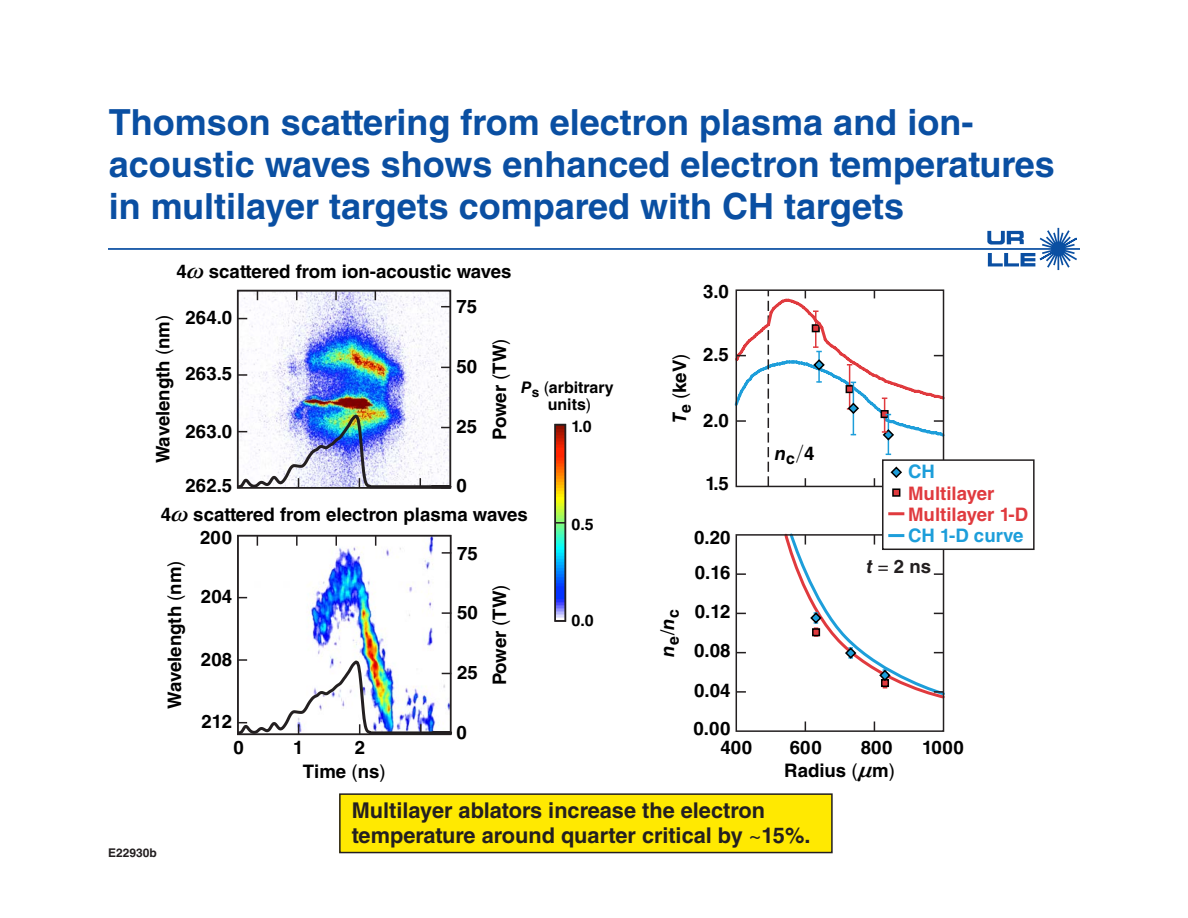
<style>
.page{position:relative;width:1188px;height:918px;background:#fff}
.page>*{position:absolute;margin:0;border:0;box-sizing:border-box;transform-origin:0 0}
.t1{font:700 36px/42px "Helvetica LT Std";color:#0a4fa2}
.t2{font:700 21.75px/24.8px "Helvetica LT Std";color:#231f20}
.t3{font:700 18.6px/23.9px "Helvetica LT Std";color:#000}
.t4{font:700 18.6px/21.3px "Helvetica LT Std";color:#e03a3e}
.t5{font:italic 700 18.6px "Helvetica LT Std";color:#000}
.t6{font:700 18.6px "Helvetica LT Std";color:#231f20}
.t7{font:700 15.9px/17.2px "Helvetica LT Std";color:#000;text-align:center}
.t8{font:700 12px "Helvetica LT Std";color:#231f20}
.s1{font-family:"MM Greek";font-style:italic}
.s2{font-weight:400}
.s3{font-style:italic}
.s4{font-weight:400;font-style:normal}
.s5{font-family:"MM Century New";font-weight:400;font-style:normal}
.s6{font-style:normal}
.s7{color:#1d9eda}
</style>
<div class="page">
<svg style="left:987px;top:227px;width:90px;height:44px"></svg>
<hr style="left:108px;top:248px;width:972px;height:2px;background:#0a4fa2">
<div style="left:340px;top:794px;width:492px;height:59px;background:#ffe901"></div>
<div style="left:339px;top:793px;width:494px;height:60px;border:2px solid #231f20"></div>
<img style="left:557px;top:427px;width:6px;height:191px">
<div style="left:554px;top:424px;width:12px;height:198px;border:2px solid #231f20"></div>
<svg style="left:556px;top:522px;width:9px;height:2px"></svg>
<img style="left:240px;top:293px;width:208px;height:120px">
<div style="left:237px;top:290px;width:214px;height:199px;border:2px solid #231f20"></div>
<svg style="left:296px;top:291px;width:2px;height:9px"></svg>
<svg style="left:335px;top:291px;width:2px;height:9px"></svg>
<svg style="left:238px;top:374px;width:9px;height:2px"></svg>
<img style="left:236px;top:413px;width:216px;height:76px">
<img style="left:240px;top:538px;width:202px;height:121px">
<div style="left:237px;top:535px;width:214px;height:200px;border:2px solid #231f20"></div>
<svg style="left:296px;top:536px;width:2px;height:10px"></svg>
<svg style="left:442px;top:612px;width:9px;height:2px"></svg>
<svg style="left:442px;top:552px;width:9px;height:2px"></svg>
<img style="left:237px;top:659px;width:215px;height:77px">
<svg style="left:739px;top:691px;width:7px;height:2px"></svg>
<svg style="left:739px;top:573px;width:7px;height:2px"></svg>
<div style="left:736px;top:534px;width:208px;height:198px;border:2px solid #231f20"></div>
<div style="left:882px;top:459px;width:153px;height:91px;border:2px solid #231f20"></div>
<svg style="left:734px;top:290px;width:213px;height:196px"></svg>
<div style="left:893px;top:489px;width:7px;height:7px;background:#e03a3e"></div>
<div style="left:892px;top:488px;width:8px;height:9px;border:2px solid #000"></div>
<hr style="left:888px;top:512px;width:16px;height:3px;background:#e03a3e">
<svg style="left:783px;top:532px;width:163px;height:168px"></svg>
<p class="t1" style="left:109px;top:100px;width:948px">Thomson scattering from electron plasma and ion&shy;acoustic waves shows enhanced electron temperatures in multilayer targets compared with CH targets</p>
<p class="t3" style="left:176px;top:260px;width:337px">4<span class="s1">~</span> scattered from ion-acoustic waves</p>
<p class="t3" style="left:151px;top:463px;width:150px;rotate:-90deg">Wavelength <span class="s2">(</span>nm<span class="s2">)</span></p>
<p class="t3" style="left:186px;top:306px;width:48px">264.0</p>
<p class="t3" style="left:186px;top:362px;width:48px">263.5</p>
<p class="t3" style="left:186px;top:419px;width:48px">263.0</p>
<p class="t3" style="left:186px;top:474px;width:48px">262.5</p>
<p class="t3" style="left:456px;top:294px;width:22px">75</p>
<p class="t3" style="left:456px;top:354px;width:22px">50</p>
<p class="t3" style="left:456px;top:414px;width:22px">25</p>
<p class="t3" style="left:487px;top:440px;width:103px;rotate:-90deg">Power <span class="s2">(</span>TW<span class="s2">)</span></p>
<p class="t3" style="left:456px;top:474px;width:12px">0</p>
<p class="t7" style="left:521px;top:379px;width:94px"><span class="s3">P</span><sub>s</sub> <span class="s2">(</span>arbitrary units<span class="s2">)</span></p>
<p class="t7" style="left:572px;top:418px;width:22px">1.0</p>
<p class="t3" style="left:161px;top:503px;width:369px">4<span class="s1">~</span> scattered from electron plasma waves</p>
<p class="t3" style="left:162px;top:709px;width:150px;rotate:-90deg">Wavelength <span class="s2">(</span>nm<span class="s2">)</span></p>
<p class="t3" style="left:200px;top:525px;width:33px">200</p>
<p class="t3" style="left:201px;top:584px;width:33px">204</p>
<p class="t3" style="left:201px;top:647px;width:33px">208</p>
<p class="t3" style="left:202px;top:710px;width:32px">212</p>
<p class="t3" style="left:233px;top:736px;width:12px">0</p>
<p class="t3" style="left:303px;top:736px;width:84px;text-indent:-10px">1<br>Time <span class="s2">(</span>ns<span class="s2">)</span></p>
<p class="t3" style="left:355px;top:736px;width:12px">2</p>
<p class="t3" style="left:457px;top:541px;width:22px">75</p>
<p class="t3" style="left:457px;top:600px;width:22px">50</p>
<p class="t3" style="left:457px;top:660px;width:22px">25</p>
<p class="t3" style="left:487px;top:685px;width:103px;rotate:-90deg">Power <span class="s2">(</span>TW<span class="s2">)</span></p>
<p class="t3" style="left:456px;top:721px;width:12px">0</p>
<p class="t7" style="left:572px;top:515px;width:24px">0.5</p>
<p class="t7" style="left:572px;top:612px;width:24px">0.0</p>
<p class="t3" style="left:703px;top:280px;width:27px">3.0</p>
<p class="t3" style="left:667px;top:423px;width:71px;rotate:-90deg"><span class="s3">T</span><sub>e</sub> <span class="s2">(</span>keV<span class="s2">)</span></p>
<p class="t3" style="left:703px;top:342px;width:27px">2.5</p>
<p class="t3" style="left:703px;top:408px;width:27px">2.0</p>
<p class="t3" style="left:705px;top:472px;width:25px">1.5</p>
<p class="t3" style="left:694px;top:526px;width:38px">0.20</p>
<p class="t5" style="left:656px;top:657px;width:49px;rotate:-90deg">n<sub>e</sub><span class="s4">/</span>n<sub>c</sub></p>
<p class="t3" style="left:695px;top:561px;width:37px">0.16</p>
<p class="t3" style="left:694px;top:592px;width:38px;line-height:38.7px">0.12<br>0.08</p>
<p class="t3" style="left:694px;top:679px;width:38px">0.04</p>
<p class="t3" style="left:693px;top:716px;width:39px">0.00</p>
<p class="t3" style="left:720px;top:735px;width:33px">400</p>
<p class="t5" style="left:775px;top:442px;width:41px">n<sub>c</sub><span class="s5">/</span><span class="s6">4</span></p>
<p class="t4" style="left:908px;top:461px;width:122px"><span class="s7">CH<br></span>Multilayer<br>Multilayer 1-D<br><span class="s7">CH 1-D curve</span></p>
<p class="t6" style="left:867px;top:555px;width:66px"><span class="s3">t</span> <span class="s2">=</span> 2 ns</p>
<p class="t3" style="left:790px;top:735px;width:33px">600</p>
<p class="t3" style="left:861px;top:735px;width:33px">800</p>
<p class="t3" style="left:784px;top:759px;width:112px">Radius <span class="s2">(</span><span class="s1">n</span>m<span class="s2">)</span></p>
<p class="t3" style="left:922px;top:735px;width:43px">1000</p>
<p class="t8" style="left:108px;top:846px;width:50px">E22930b</p>
<p class="t2" style="left:352px;top:797px;width:460px">Multilayer ablators increase the electron temperature around quarter critical by <span class="s2">~</span>15%.</p>
</div>
